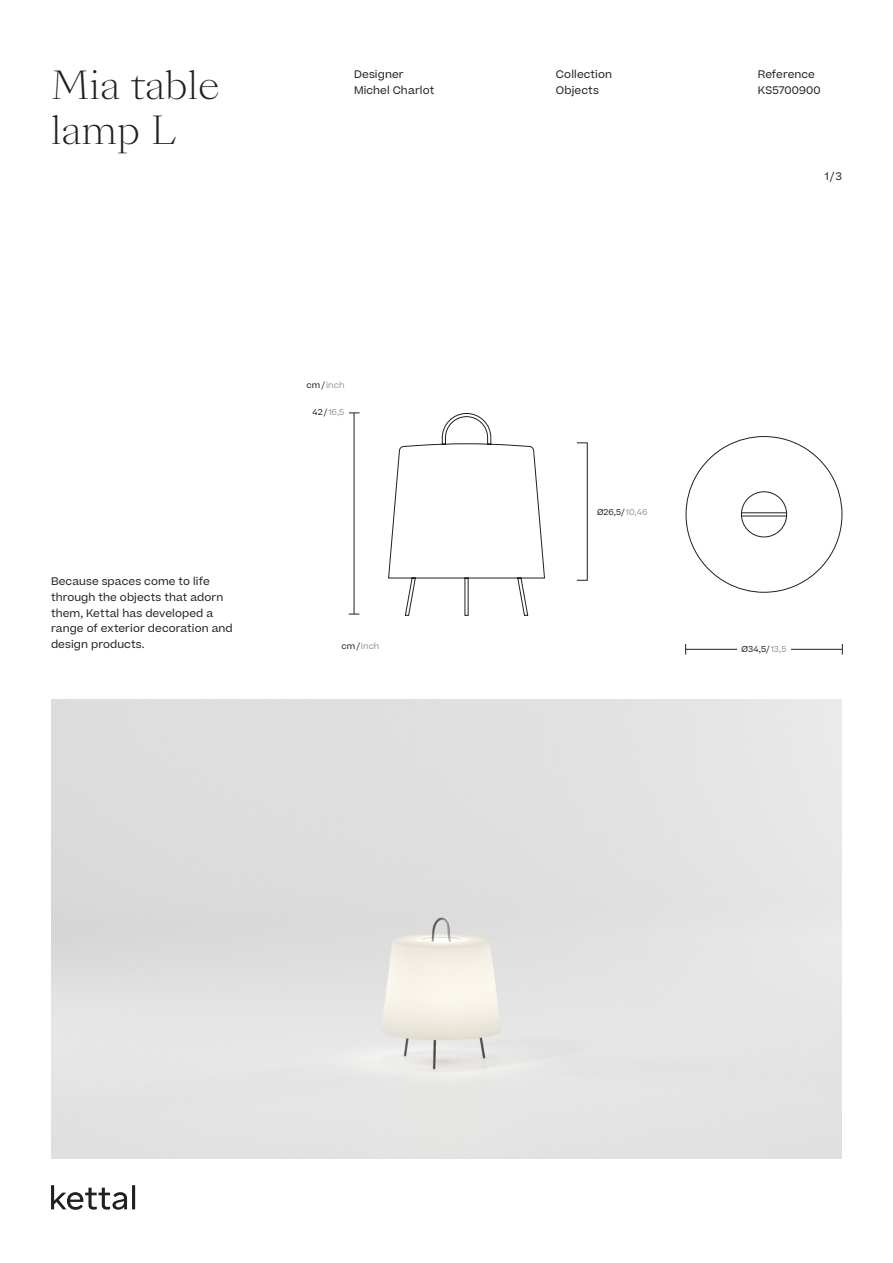
<style>
.page{position:relative;width:893px;height:1263px;background:#fff}
.page>*{position:absolute;margin:0;border:0;box-sizing:border-box;transform-origin:0 0}
.t1{font:300 37.5px "Sang Bleu Kingdom";color:#231f20}
.t2{font:10.5px/15.8px "Beatrice";letter-spacing:.01em;color:#231f20}
.Beatrice_5_5{font:8.25px "Beatrice";letter-spacing:.01em;color:#939598}
.Beatrice_5_5-2{font:8.25px "Beatrice";color:#231f20}
.Beatrice_5_5-3{font:8.1px "Beatrice";color:#231f20}
.s1{color:#231f20}
.s2{font-size:8.25px}
.s3{font-size:8.25px;color:#939598}
.s4{color:#939598}
</style>
<div class="page">
<hr style="left:685px;top:649px;width:157px;height:1px;background:#231f20">
<hr style="left:354px;top:413px;width:1px;height:201px;background:#231f20">
<div style="left:737px;top:642px;width:54px;height:14px;background:#fff"></div>
<div style="left:51px;top:699px;width:791px;height:460px;background:#e2e2e2"></div>
<svg style="left:388px;top:413px;width:454px;height:203px"></svg>
<hr style="left:587px;top:443px;width:1px;height:137px;background:#231f20">
<div style="left:589px;top:483px;width:67px;height:59px;background:#fff"></div>
<svg style="left:51px;top:1185px;width:84px;height:25px"></svg>
<p class="t1" style="left:51px;top:59px;width:170px">Mia table</p>
<p class="t1" style="left:51px;top:104px;width:127px">lamp L</p>
<p class="t2" style="left:354px;top:66px;width:51px">Designer</p>
<p class="t2" style="left:354px;top:82px;width:82px">Michel Charlot</p>
<p class="t2" style="left:51px;top:573px;width:183px">Because spaces come to life through the objects that adorn them, Kettal has developed a range of exterior decoration and design products.</p>
<p class="Beatrice_5_5" style="left:307px;top:380px;width:39px"><span class="s1">cm/</span> inch</p>
<p class="Beatrice_5_5" style="left:312px;top:407px;width:33px"><span class="s1">42/</span> 16,5</p>
<p class="Beatrice_5_5" style="left:341px;top:640px;width:39px"><span class="s1">cm/</span> inch</p>
<p class="t2" style="left:556px;top:66px;width:58px">Collection</p>
<p class="t2" style="left:556px;top:82px;width:44px">Objects</p>
<p class="t2" style="left:758px;top:66px;width:59px">Reference</p>
<p class="t2" style="left:758px;top:82px;width:64px">KS5700900</p>
<p class="t2" style="left:825px;top:168px;width:19px">1/3</p>
<p class="Beatrice_5_5-3" style="left:597px;top:507px;width:52px">Ø26,5<span class="s2">/</span> <span class="s3">10,46</span></p>
<p class="Beatrice_5_5-2" style="left:742px;top:644px;width:46px">Ø34,5/ <span class="s4">13,5</span></p>
</div>
